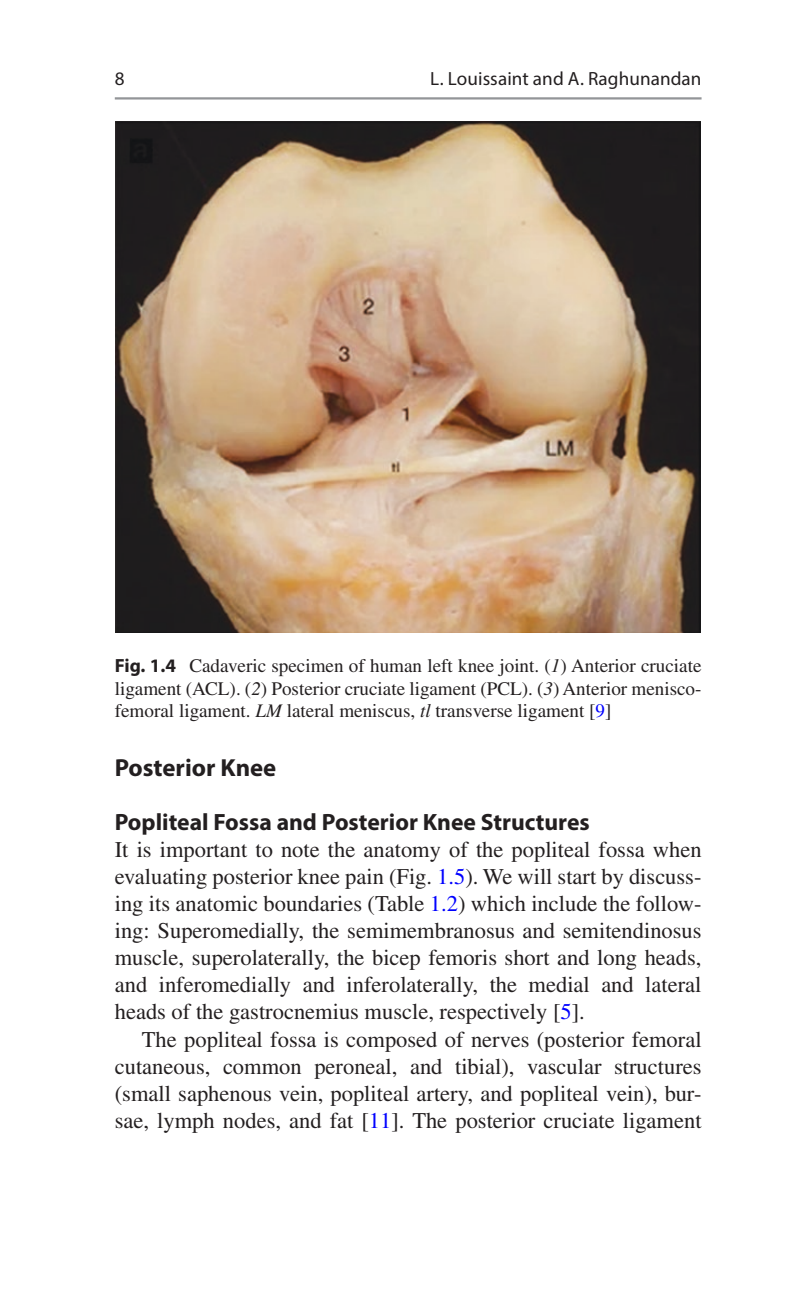
<style>
.page{position:relative;width:810px;height:1295px;background:#fff}
.page>*{position:absolute;margin:0;border:0;box-sizing:border-box;transform-origin:0 0}
._2_hd{font:700 24.75px "Myriad Pro";color:#231f20}
._2_hd_3_hd{font:700 23.62px "Myriad Pro";color:#231f20}
.Text_flush{font:22.5px/27px "Times LT Std";color:#231f20;text-align:justify}
.Text{font:22.5px/27px "Times LT Std";color:#231f20;text-align:justify}
.t1{font:19.12px/22.5px "Times LT Std";color:#231f20;text-align:justify}
.t2{font:19.12px "Myriad Pro";letter-spacing:.005em;color:#231f20}
.s1{font-family:"Myriad Pro";font-weight:700}
.s2{font-style:italic}
.s3{color:#00f}
</style>
<div class="page">
<img style="left:116px;top:121px;width:585px;height:512px">
<hr style="left:115px;top:97px;width:587px;height:3px;background:#939598">
<p class="t2" style="left:115px;top:66px;width:11px">8</p>
<p class="t2" style="left:430px;top:66px;width:273px">L. Louissaint and A. Raghunandan</p>
<p class="t1" style="left:115px;top:654px;width:588px"><span class="s1">Fig. 1.4</span> Cadaveric specimen of human left knee joint. (<span class="s2">1</span>) Anterior cruciate ligament (ACL). (<span class="s2">2</span>) Posterior cruciate ligament (PCL). (<span class="s2">3</span>) Anterior menisco&shy;femoral ligament. <span class="s2">LM</span> lateral meniscus, <span class="s2">tl</span> transverse ligament [<span class="s3">9</span>]</p>
<h3 class="_2_hd" style="left:115px;top:752px;width:163px">Posterior Knee</h3>
<h4 class="_2_hd_3_hd" style="left:115px;top:807px;width:477px">Popliteal Fossa and Posterior Knee Structures</h4>
<p class="Text_flush" style="left:115px;top:836px;width:588px">It is important to note the anatomy of the popliteal fossa when evaluating posterior knee pain (Fig. <span class="s3">1.5</span>). We will start by discuss&shy;ing its anatomic boundaries (Table <span class="s3">1.2</span>) which include the follow&shy;ing: Superomedially, the semimembranosus and semitendinosus muscle, superolaterally, the bicep femoris short and long heads, and inferomedially and inferolaterally, the medial and lateral heads of the gastrocnemius muscle, respectively [<span class="s3">5</span>].</p>
<p class="Text" style="left:115px;top:1025px;width:588px;text-indent:27px">The popliteal fossa is composed of nerves (posterior femoral cutaneous, common peroneal, and tibial), vascular structures (small saphenous vein, popliteal artery, and popliteal vein), bur&shy;sae, lymph nodes, and fat [<span class="s3">11</span>]. The posterior cruciate ligament</p>
</div>
